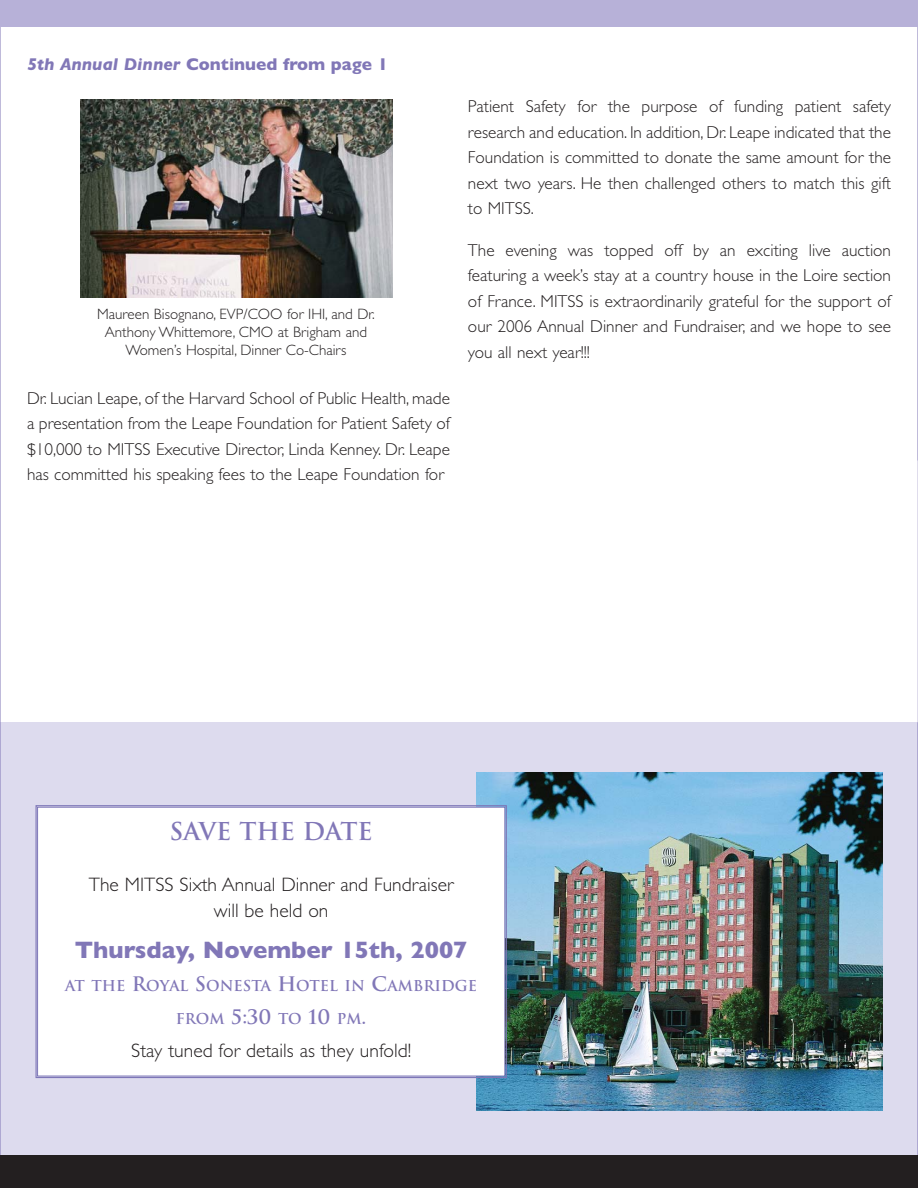
<style>
.page{position:relative;width:918px;height:1188px;background:#fff}
.page>*{position:absolute;margin:0;border:0;box-sizing:border-box;transform-origin:0 0}
.t1{font:700 24px "Gill Sans";color:#8177b7}
.t2{font:700 24px "Trajan";color:#8177b7}
.t3{font:300 19.5px/25.5px "Gill Sans";color:#231f20;text-align:center}
.t4{font:300 17.25px/25.5px "Gill Sans";color:#231f20;text-align:justify}
.t5{font:700 17.25px "Gill Sans";color:#8177b7}
.t6{font:300 15px/18px "Gill Sans";color:#231f20;text-align:center}
.t7{font:700 14.7px "Trajan";color:#8177b7}
.s1{font-style:italic}
.s2{font-size:19.5px}
</style>
<div class="page">
<div style="left:0;top:722px;width:918px;height:439px;background:#dddbee"></div>
<svg style="left:917px;top:27px;width:1px;height:286px"></svg>
<div style="left:0;top:0;width:918px;height:27px;background:#b7b1d8"></div>
<img style="left:80px;top:100px;width:313px;height:198px">
<svg style="left:0;top:27px;width:1px;height:286px"></svg>
<div style="left:0;top:1156px;width:918px;height:32px;background:#231f20"></div>
<img style="left:476px;top:772px;width:406px;height:339px">
<div style="left:38px;top:807px;width:467px;height:269px;background:#fff"></div>
<div style="left:36px;top:805px;width:471px;height:273px;border:1px solid #7d76b7"></div>
<div style="left:37px;top:807px;width:468px;height:269px;border:1px solid #7d76b7"></div>
<p class="t5" style="left:27px;top:59px;width:362px"><span class="s1">5th Annual Dinner</span> Continued from page 1</p>
<p class="t6" style="left:97px;top:307px;width:279px">Maureen Bisognano, EVP/COO for IHI, and Dr.<br>Anthony Whittemore, CMO at Brigham and<br>Women’s Hospital, Dinner Co-Chairs</p>
<p class="t4" style="left:27px;top:387px;width:425px">Dr. Lucian Leape, of the Harvard School of Public Health, made a presentation from the Leape Foundation for Patient Safety of $10,000 to MITSS Executive Director, Linda Kenney. Dr. Leape has committed his speaking fees to the Leape Foundation for</p>
<p class="t4" style="left:468px;top:95px;width:425px">Patient Safety for the purpose of funding patient safety research and education. In addition, Dr. Leape indicated that the Foundation is committed to donate the same amount for the next two years. He then challenged others to match this gift to MITSS.</p>
<p class="t4" style="left:468px;top:239px;width:425px">The evening was topped off by an exciting live auction featuring a week’s stay at a country house in the Loire section of France. MITSS is extraordinarily grateful for the support of our 2006 Annual Dinner and Fundraiser, and we hope to see you all next year!!!</p>
<h1 class="t2" style="left:170px;top:818px;width:205px">SAVE THE DATE</h1>
<p class="t3" style="left:89px;top:874px;width:366px">The MITSS Sixth Annual Dinner and Fundraiser will be held on</p>
<h1 class="t1" style="left:75px;top:941px;width:394px">Thursday, November 15th, 2007</h1>
<p class="t7" style="left:65px;top:977px;width:413px">AT THE <span class="s2">R</span>OYAL <span class="s2">S</span>ONESTA <span class="s2">H</span>OTEL IN <span class="s2">C</span>AMBRIDGE</p>
<p class="t7" style="left:176px;top:1010px;width:192px">FROM <span class="s2">5:30</span> TO <span class="s2">10</span> PM<span class="s2">.</span></p>
<p class="t3" style="left:131px;top:1040px;width:281px">Stay tuned for details as they unfold!</p>
</div>
